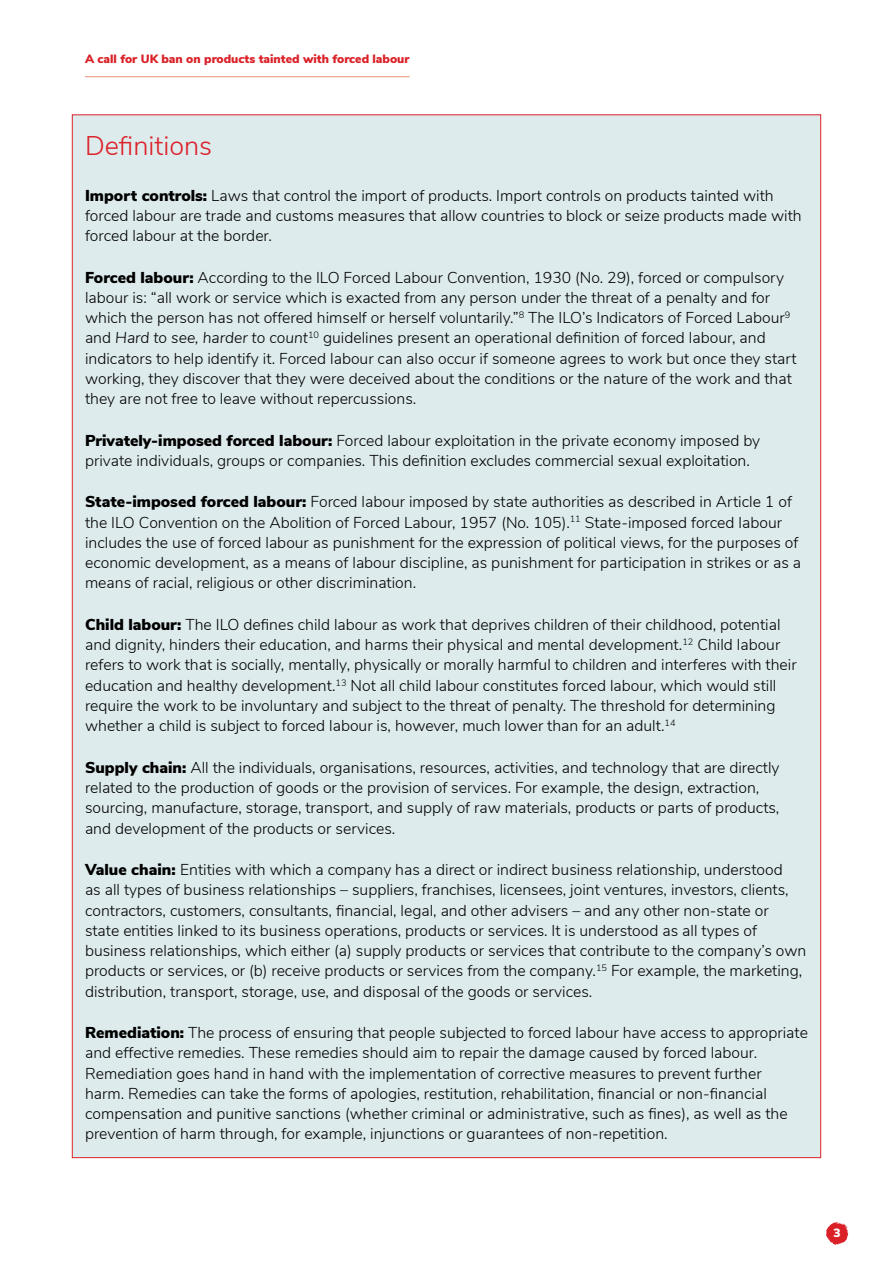
<style>
.page{position:relative;width:893px;height:1263px;background:#fff}
.page>*{position:absolute;margin:0;border:0;box-sizing:border-box;transform-origin:0 0}
.t1{font:300 27px "Nunito Sans";color:#db2129}
.t2{font:300 15.75px/20.2px "Nunito Sans";color:#000}
.t3{font:900 12px "Nunito Sans";color:#da2128}
.t4{font:900 12px "Nunito Sans";color:#fff}
.s1{font-weight:900}
.s2{font-style:italic}
</style>
<div class="page">
<hr style="left:85px;top:76px;width:325px;height:1px;background:#ea947a">
<svg style="left:826px;top:1222px;width:22px;height:23px"></svg>
<div style="left:72px;top:114px;width:749px;height:1044px;background:#deebed;border:1px solid #da2128"></div>
<p class="t3" style="left:85px;top:50px;width:326px">A call for UK ban on products tainted with forced labour</p>
<h1 class="t1" style="left:85px;top:126px;width:129px">Definitions</h1>
<p class="t2" style="left:85px;top:184px;width:718px"><span class="s1">Import controls:</span> Laws that control the import of products. Import controls on products tainted with forced labour are trade and customs measures that allow countries to block or seize products made with forced labour at the border.</p>
<p class="t2" style="left:85px;top:266px;width:713px"><span class="s1">Forced labour:</span> According to the ILO Forced Labour Convention, 1930 (No. 29), forced or compulsory labour is: “all work or service which is exacted from any person under the threat of a penalty and for which the person has not offered himself or herself voluntarily.”<sup>8</sup> The ILO’s Indicators of Forced Labour<sup>9 </sup>and <span class="s2">Hard to see, harder to count</span><sup>10</sup> guidelines present an operational definition of forced labour, and indicators to help identify it. Forced labour can also occur if someone agrees to work but once they start working, they discover that they were deceived about the conditions or the nature of the work and that they are not free to leave without repercussions.</p>
<p class="t2" style="left:85px;top:429px;width:677px"><span class="s1">Privately-imposed forced labour:</span> Forced labour exploitation in the private economy imposed by private individuals, groups or companies. This definition excludes commercial sexual exploitation.</p>
<p class="t2" style="left:85px;top:491px;width:718px"><span class="s1">State-imposed forced labour:</span> Forced labour imposed by state authorities as described in Article 1 of the ILO Convention on the Abolition of Forced Labour, 1957 (No. 105).<sup>11</sup> State-imposed forced labour includes the use of forced labour as punishment for the expression of political views, for the purposes of economic development, as a means of labour discipline, as punishment for participation in strikes or as a means of racial, religious or other discrimination.</p>
<p class="t2" style="left:85px;top:613px;width:713px"><span class="s1">Child labour:</span> The ILO defines child labour as work that deprives children of their childhood, potential and dignity, hinders their education, and harms their physical and mental development.<sup>12</sup> Child labour refers to work that is socially, mentally, physically or morally harmful to children and interferes with their education and healthy development.<sup>13</sup> Not all child labour constitutes forced labour, which would still require the work to be involuntary and subject to the threat of penalty. The threshold for determining whether a child is subject to forced labour is, however, much lower than for an adult.<sup>14</sup></p>
<p class="t2" style="left:85px;top:756px;width:696px"><span class="s1">Supply chain:</span> All the individuals, organisations, resources, activities, and technology that are directly related to the production of goods or the provision of services. For example, the design, extraction, sourcing, manufacture, storage, transport, and supply of raw materials, products or parts of products, and development of the products or services.</p>
<p class="t2" style="left:85px;top:858px;width:723px"><span class="s1">Value chain:</span> Entities with which a company has a direct or indirect business relationship, understood<br>as all types of business relationships – suppliers, franchises, licensees, joint ventures, investors, clients, contractors, customers, consultants, financial, legal, and other advisers – and any other non-state or state entities linked to its business operations, products or services. It is understood as all types of business relationships, which either (a) supply products or services that contribute to the company’s own products or services, or (b) receive products or services from the company.<sup>15</sup> For example, the marketing, distribution, transport, storage, use, and disposal of the goods or services.</p>
<p class="t2" style="left:85px;top:1021px;width:724px"><span class="s1">Remediation:</span> The process of ensuring that people subjected to forced labour have access to appropriate and effective remedies. These remedies should aim to repair the damage caused by forced labour.<br>Remediation goes hand in hand with the implementation of corrective measures to prevent further<br>harm. Remedies can take the forms of apologies, restitution, rehabilitation, financial or non-financial compensation and punitive sanctions (whether criminal or administrative, such as fines), as well as the prevention of harm through, for example, injunctions or guarantees of non-repetition.</p>
<p class="t4" style="left:833px;top:1224px;width:9px">3</p>
</div>
